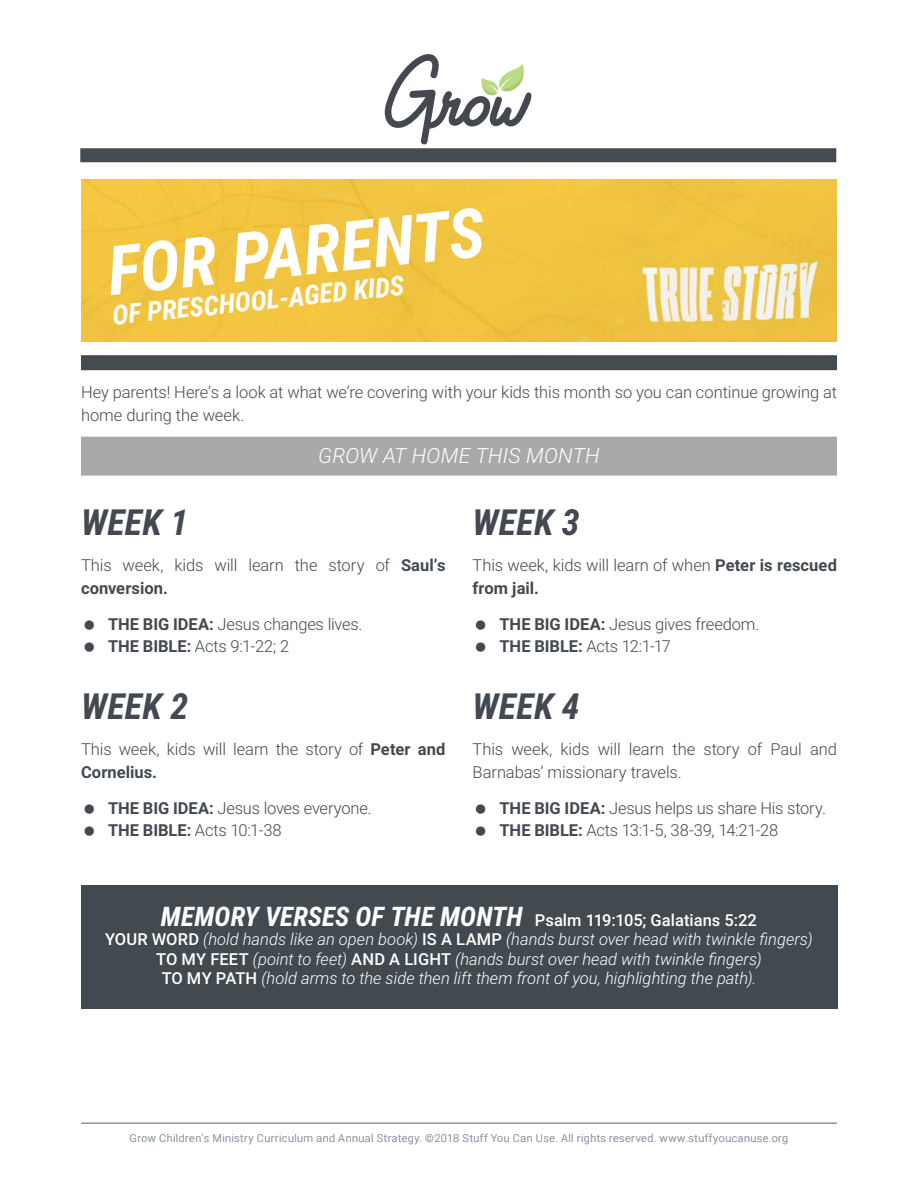
<style>
.page{position:relative;width:918px;height:1188px;background:#fff}
.page>*{position:absolute;margin:0;border:0;box-sizing:border-box;transform-origin:0 0}
.t1{font:italic 700 68.25px "Roboto Condensed";color:#fff}
.t2{font:italic 700 36px "Roboto Condensed";letter-spacing:.01em;color:#424950}
.t3{font:italic 700 27px "Roboto Condensed";color:#fff}
.t4{font:italic 300 21px "Roboto";letter-spacing:.005em;color:#fff}
.t5{font:300 16.5px/22.5px "Roboto";letter-spacing:-.005em;color:#424950}
.t6{font:italic 300 16.5px/19.5px "Roboto";color:#fff;text-align:center}
.t7{font:300 10.8px "Roboto";letter-spacing:.04em;color:#8f99a6}
.s1{font-weight:700}
.s2{font-family:"Roboto Condensed";font-weight:700;font-size:27px}
.s3{font-weight:500;font-style:normal}
</style>
<div class="page">
<div style="left:80px;top:148px;width:756px;height:14px;background:#444b51"></div>
<svg style="left:385px;top:54px;width:147px;height:91px"></svg>
<img style="left:81px;top:180px;width:756px;height:162px">
<hr style="left:81px;top:1122px;width:756px;height:2px;background:#8c949e">
<div style="left:81px;top:355px;width:756px;height:15px;background:#444b51"></div>
<div style="left:81px;top:437px;width:756px;height:39px;background:#a7a9ab"></div>
<div style="left:81px;top:885px;width:756px;height:124px;background:#424a4f"></div>
<h1 class="t1" style="left:104px;top:232px;width:380px;rotate:-6deg">FOR PARENTS</h1>
<h3 class="t3" style="left:111px;top:300px;width:295px;rotate:-6deg">OF PRESCHOOL-AGED KIDS</h3>
<p class="t5" style="left:81px;top:382px;width:758px">Hey parents! Here’s a look at what we’re covering with your kids this month so you can continue growing at home during the week.</p>
<p class="t4" style="left:318px;top:447px;width:283px">GROW AT HOME THIS MONTH</p>
<h2 class="t2" style="left:81px;top:502px;width:109px">WEEK 1</h2>
<p class="t5" style="left:81px;top:556px;width:366px">This week, kids will learn the story of <span class="s1">Saul’s conversion.</span></p>
<p class="t5" style="left:108px;top:614px;width:256px"><span class="s1">THE BIG IDEA:</span> Jesus changes lives.<br><span class="s1">THE BIBLE:</span> Acts 9:1-22; 2</p>
<h2 class="t2" style="left:81px;top:686px;width:109px">WEEK 2</h2>
<p class="t5" style="left:81px;top:739px;width:366px">This week, kids will learn the story of <span class="s1">Peter and<br>Cornelius.</span></p>
<p class="t5" style="left:108px;top:798px;width:265px"><span class="s1">THE BIG IDEA:</span> Jesus loves everyone.<br><span class="s1">THE BIBLE:</span> Acts 10:1-38</p>
<h2 class="t2" style="left:472px;top:502px;width:109px">WEEK 3</h2>
<p class="t5" style="left:472px;top:556px;width:366px">This week, kids will learn of when <span class="s1">Peter is rescued from jail.</span></p>
<p class="t5" style="left:499px;top:614px;width:261px"><span class="s1">THE BIG IDEA:</span> Jesus gives freedom.<br><span class="s1">THE BIBLE:</span> Acts 12:1-17</p>
<h2 class="t2" style="left:472px;top:686px;width:109px">WEEK 4</h2>
<p class="t5" style="left:472px;top:739px;width:366px">This week, kids will learn the story of Paul and<br>Barnabas’ missionary travels.</p>
<p class="t5" style="left:499px;top:798px;width:328px"><span class="s1">THE BIG IDEA:</span> Jesus helps us share His story.<br><span class="s1">THE BIBLE:</span> Acts 13:1-5, 38-39, 14:21-28</p>
<p class="t6" style="left:105px;top:911px;width:709px"><span class="s2">MEMORY VERSES OF THE MONTH</span> <span class="s3">Psalm 119:105; Galatians 5:22<br>YOUR WORD</span> (hold hands like an open book) <span class="s3">IS A LAMP</span> (hands burst over head with twinkle fingers)<br><span class="s3">TO MY FEET</span> (point to feet) <span class="s3">AND A LIGHT</span> (hands burst over head with twinkle fingers)<br><span class="s3">TO MY PATH</span> (hold arms to the side then lift them front of you, highlighting the path).</p>
<p class="t7" style="left:130px;top:1134px;width:660px">Grow Children's Ministry Curriculum and Annual Strategy. ©2018 Stuff You Can Use. All rights reserved. www.stuffyoucanuse.org</p>
</div>
